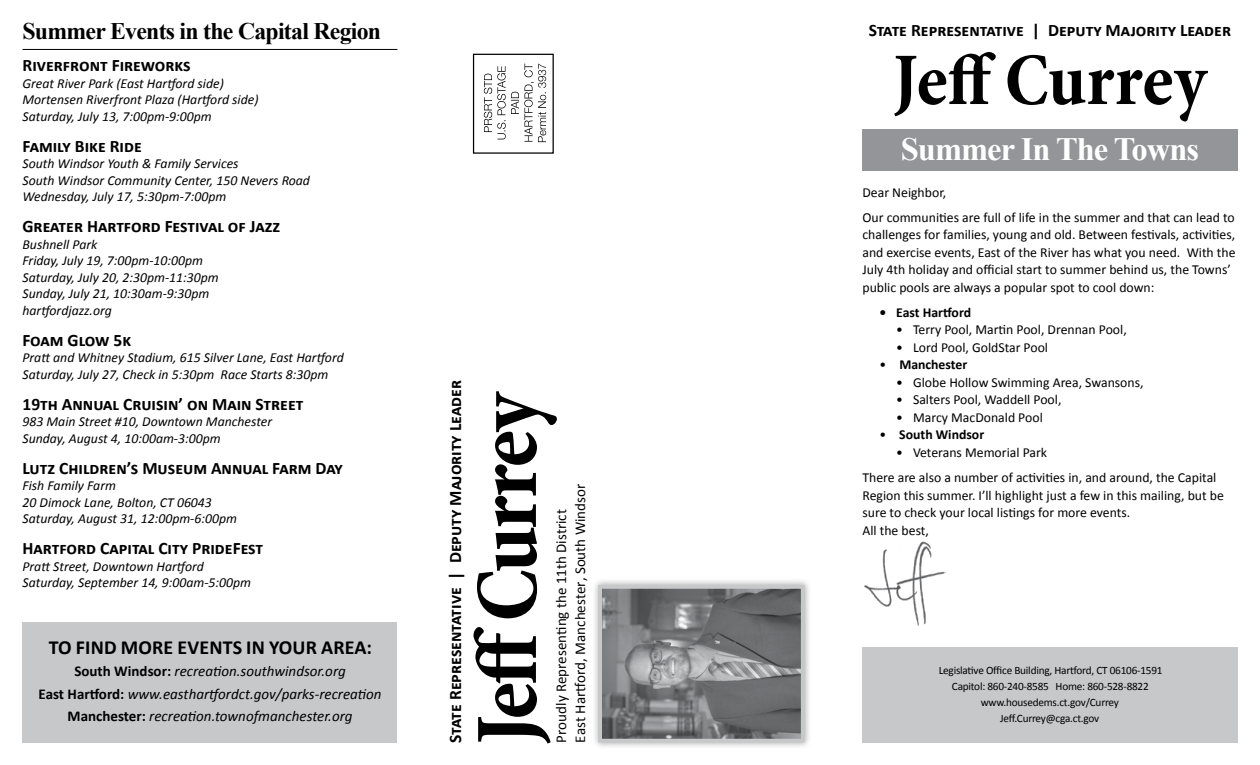
<style>
.page{position:relative;width:1260px;height:765px;background:#fff}
.page>*{position:absolute;margin:0;border:0;box-sizing:border-box;transform-origin:0 0}
.t1{font:700 condensed 90px "Minion Pro";letter-spacing:-.035em;color:#000}
.t2{font:700 condensed 75px "Minion Pro";letter-spacing:-.005em;color:#000}
.t3{font:700 32.5px "Times New Roman";letter-spacing:-.03em;color:#fff}
.t4{font:700 23.75px "Times New Roman";letter-spacing:-.03em;color:#000}
.t5{font:700 20px "Calibri";letter-spacing:.01em;color:#000}
.t6{font:700 17.5px "Calibri";color:#000}
.t7{font:italic 15px/22.5px "Calibri";color:#000;text-align:center}
.t8{font:15px/18.8px "Calibri";color:#000}
.t9{font:italic 13.75px/16.5px "Calibri";color:#000}
.t10{font:13.75px/17.5px "Calibri";color:#000}
.t11{font:700 13.75px "Calibri";color:#000}
.t12{font:11.25px/16.2px "Calibri";letter-spacing:-.02em;color:#000;text-align:center}
.s1{font-weight:700;font-style:normal}
.s2{font-weight:400}
</style>
<div class="page">
<div style="left:862px;top:647px;width:376px;height:95px;background:#c7c8ca"></div>
<div style="left:22px;top:622px;width:376px;height:120px;background:#c7c8ca"></div>
<svg style="left:484px;top:64px;width:62px;height:78px"></svg>
<div style="left:473px;top:54px;width:81px;height:100px;border:1px solid #000"></div>
<div style="left:862px;top:129px;width:375px;height:42px;background:#939598"></div>
<div style="left:591px;top:578px;width:220px;height:171px;background:#000;opacity:.35"></div>
<img style="left:603px;top:590px;width:197px;height:147px">
<div style="left:598px;top:585px;width:207px;height:157px;border:4px solid #c7c8ca"></div>
<img style="left:864px;top:542px;width:82px;height:84px">
<hr style="left:22px;top:49px;width:376px;height:1px;background:#000">
<h3 class="t4" style="left:22px;top:14px;width:360px">Summer Events in the Capital Region</h3>
<p class="t6" style="left:22px;top:54px;width:170px">Riverfront Fireworks</p>
<p class="t9" style="left:22px;top:74px;width:238px">Great River Park (East Hartford side)<br>Mortensen Riverfront Plaza (Hartford side)<br>Saturday, July 13, 7:00pm-9:00pm</p>
<p class="t6" style="left:22px;top:135px;width:121px">Family Bike Ride</p>
<p class="t9" style="left:22px;top:155px;width:289px">South Windsor Youth &amp; Family Services<br>South Windsor Community Center, 150 Nevers Road<br>Wednesday, July 17, 5:30pm-7:00pm</p>
<p class="t6" style="left:22px;top:215px;width:259px">Greater Hartford Festival of Jazz</p>
<p class="t9" style="left:22px;top:235px;width:198px">Bushnell Park<br>Friday, July 19, 7:00pm-10:00pm<br>Saturday, July 20, 2:30pm-11:30pm<br>Sunday, July 21, 10:30am-9:30pm hartfordjazz.org</p>
<p class="t6" style="left:22px;top:329px;width:110px">Foam Glow 5k</p>
<p class="t9" style="left:22px;top:349px;width:323px">Pratt and Whitney Stadium, 615 Silver Lane, East Hartford<br>Saturday, July 27, Check in 5:30pm Race Starts 8:30pm</p>
<p class="t6" style="left:22px;top:393px;width:282px">19th Annual Cruisin’ on Main Street</p>
<p class="t9" style="left:22px;top:413px;width:251px">983 Main Street #10, Downtown Manchester<br>Sunday, August 4, 10:00am-3:00pm</p>
<p class="t6" style="left:22px;top:457px;width:322px">Lutz Children’s Museum Annual Farm Day</p>
<p class="t9" style="left:22px;top:477px;width:216px">Fish Family Farm<br>20 Dimock Lane, Bolton, CT 06043<br>Saturday, August 31, 12:00pm-6:00pm</p>
<p class="t6" style="left:22px;top:537px;width:242px">Hartford Capital City PrideFest</p>
<p class="t9" style="left:22px;top:557px;width:230px">Pratt Street, Downtown Hartford<br>Saturday, September 14, 9:00am-5:00pm</p>
<h3 class="t5" style="left:49px;top:634px;width:325px">TO FIND MORE EVENTS IN YOUR AREA:</h3>
<p class="t7" style="left:39px;top:660px;width:345px"><span class="s1">South Windsor:</span> recreation.southwindsor.org<br><span class="s1">East Hartford:</span> www.easthartfordct.gov/parks-recreation<br><span class="s1">Manchester:</span> recreation.townofmanchester.org</p>
<p class="t6" style="left:444px;top:742px;width:364px;rotate:-90deg">State Representative | Deputy Majority Leader</p>
<h1 class="t1" style="left:445px;top:745px;width:355px;rotate:-90deg">Jeff Currey</h1>
<p class="t8" style="left:552px;top:742px;width:260px;rotate:-90deg">Proudly Representing the 11th District<br>East Hartford, Manchester, South Windsor</p>
<p class="t6" style="left:869px;top:19px;width:364px">State Representative | Deputy Majority Leader</p>
<h2 class="t2" style="left:893px;top:28px;width:316px">Jeff Currey</h2>
<h3 class="t3" style="left:901px;top:126px;width:300px">Summer In The Towns</h3>
<p class="t10" style="left:862px;top:180px;width:374px;line-height:25px">Dear Neighbor,<br>Our communities are full of life in the summer and that can lead to</p>
<p class="t10" style="left:862px;top:226px;width:375px">challenges for families, young and old. Between festivals, activities, and exercise events, East of the River has what you need. With the July 4th holiday and official start to summer behind us, the Towns’ public pools are always a popular spot to cool down:</p>
<p class="t11" style="left:879px;top:304px;width:93px">• East Hartford</p>
<p class="t10" style="left:896px;top:321px;width:232px">• Terry Pool, Martin Pool, Drennan Pool,</p>
<p class="t10" style="left:896px;top:339px;width:153px">• Lord Pool, GoldStar Pool</p>
<p class="t11" style="left:879px;top:356px;width:89px"><span class="s2">•</span> Manchester</p>
<p class="t10" style="left:896px;top:374px;width:249px">• Globe Hollow Swimming Area, Swansons,</p>
<p class="t10" style="left:896px;top:391px;width:167px">• Salters Pool, Waddell Pool,</p>
<p class="t10" style="left:896px;top:409px;width:148px">• Marcy MacDonald Pool</p>
<p class="t11" style="left:879px;top:426px;width:106px"><span class="s2">•</span> South Windsor</p>
<p class="t10" style="left:862px;top:440px;width:355px;line-height:25px;text-indent:34px">• Veterans Memorial Park<br>There are also a number of activities in, and around, the Capital</p>
<p class="t10" style="left:862px;top:486px;width:363px">Region this summer. I’ll highlight just a few in this mailing, but be sure to check your local listings for more events.<br>All the best,</p>
<p class="t12" style="left:939px;top:662px;width:225px">Legislative Office Building, Hartford, CT 06106-1591<br>Capitol: 860-240-8585 Home: 860-528-8822 www.housedems.ct.gov/Currey Jeff.Currey@cga.ct.gov</p>
</div>
